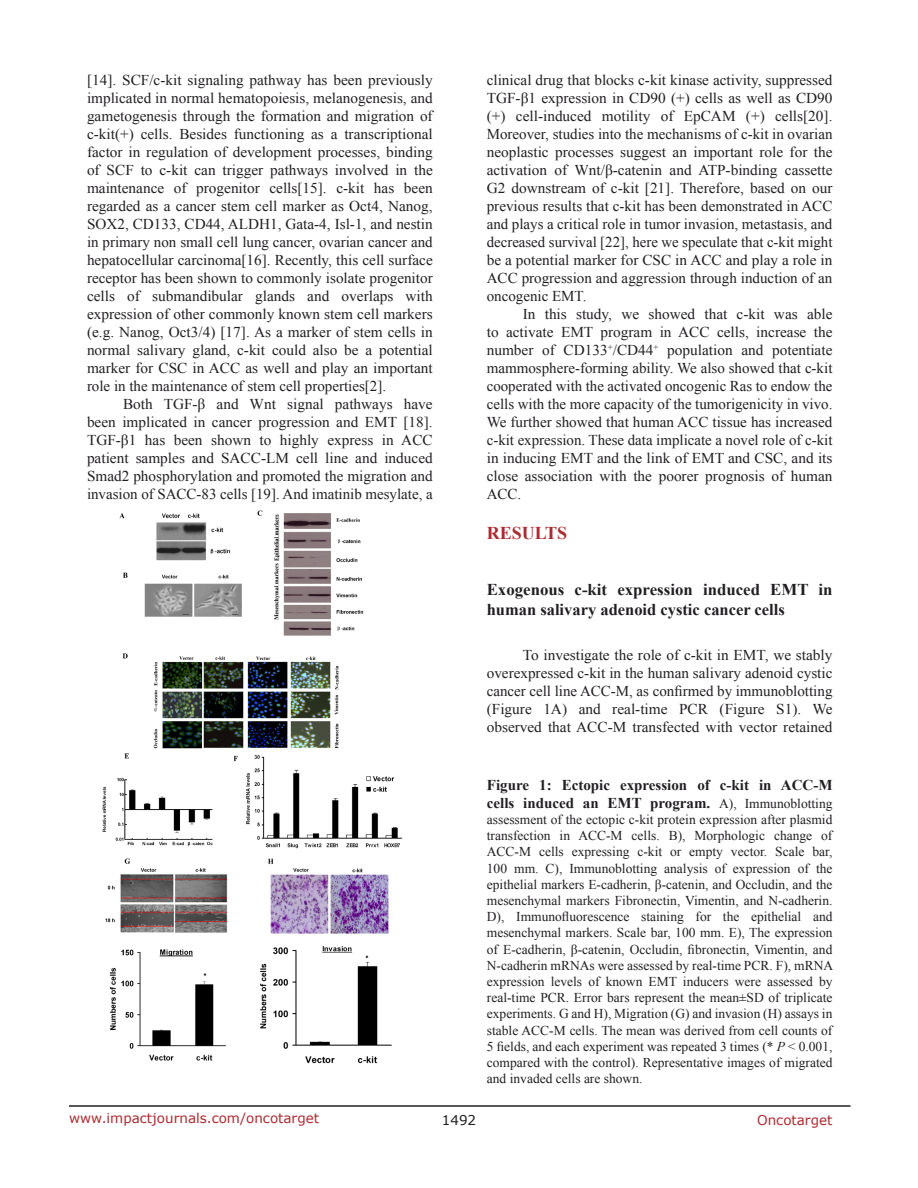
<style>
.page{position:relative;width:918px;height:1188px;background:#fff}
.page>*{position:absolute;margin:0;border:0;box-sizing:border-box;transform-origin:0 0}
.Heading{font:700 18px "Times New Roman";color:#ac2b31}
.SubHeading{font:700 16.5px/19.8px "Times New Roman";color:#221f22}
.BodyText{font:15px/18px "Times New Roman";color:#221f22;text-align:justify}
.FigureText{font:700 15px/18px "Times New Roman";color:#221f22}
.FigureText-2{font:13.5px/16.2px "Times New Roman";color:#221f22;text-align:justify}
.t1{font:13.5px "Verdana";color:#ac2b31}
.t2{font:13.5px "Verdana";color:#221f22}
.s1{font-weight:400;font-size:13.5px}
.s2{font-style:italic}
</style>
<div class="page">
<hr style="left:69px;top:1105px;width:781px;height:2px;background:#231f20">
<img style="left:102px;top:510px;width:300px;height:554px">
<p class="BodyText" style="left:87px;top:71px;width:347px">[14]. SCF/c-kit signaling pathway has been previously implicated in normal hematopoiesis, melanogenesis, and gametogenesis through the formation and migration of c-kit(+) cells. Besides functioning as a transcriptional factor in regulation of development processes, binding of SCF to c-kit can trigger pathways involved in the maintenance of progenitor cells[15]. c-kit has been regarded as a cancer stem cell marker as Oct4, Nanog, SOX2, CD133, CD44, ALDH1, Gata-4, Isl-1, and nestin in primary non small cell lung cancer, ovarian cancer and hepatocellular carcinoma[16]. Recently, this cell surface receptor has been shown to commonly isolate progenitor cells of submandibular glands and overlaps with expression of other commonly known stem cell markers (e.g. Nanog, Oct3/4) [17]. As a marker of stem cells in normal salivary gland, c-kit could also be a potential marker for CSC in ACC as well and play an important role in the maintenance of stem cell properties[2].</p>
<p class="BodyText" style="left:87px;top:395px;width:347px;text-indent:36px">Both TGF-β and Wnt signal pathways have been implicated in cancer progression and EMT [18].<br>TGF-β1 has been shown to highly express in ACC patient samples and SACC-LM cell line and induced Smad2 phosphorylation and promoted the migration and invasion of SACC-83 cells [19]. And imatinib mesylate, a</p>
<p class="BodyText" style="left:487px;top:71px;width:347px">clinical drug that blocks c-kit kinase activity, suppressed TGF-β1 expression in CD90 (+) cells as well as CD90 (+) cell-induced motility of EpCAM (+) cells[20].<br>Moreover, studies into the mechanisms of c-kit in ovarian neoplastic processes suggest an important role for the activation of Wnt/β-catenin and ATP-binding cassette G2 downstream of c-kit [21]. Therefore, based on our previous results that c-kit has been demonstrated in ACC and plays a critical role in tumor invasion, metastasis, and decreased survival [22], here we speculate that c-kit might be a potential marker for CSC in ACC and play a role in ACC progression and aggression through induction of an oncogenic EMT.</p>
<p class="BodyText" style="left:487px;top:305px;width:347px;text-indent:36px">In this study, we showed that c-kit was able to activate EMT program in ACC cells, increase the number of CD133<sup>+</sup>/CD44<sup>+</sup> population and potentiate mammosphere-forming ability. We also showed that c-kit cooperated with the activated oncogenic Ras to endow the cells with the more capacity of the tumorigenicity in vivo.<br>We further showed that human ACC tissue has increased c-kit expression. These data implicate a novel role of c-kit in inducing EMT and the link of EMT and CSC, and its close association with the poorer prognosis of human ACC.</p>
<p class="Heading" style="left:487px;top:521px;width:82px">RESULTS</p>
<p class="SubHeading" style="left:487px;top:579px;width:347px">Exogenous c-kit expression induced EMT in human salivary adenoid cystic cancer cells</p>
<p class="BodyText" style="left:487px;top:645px;width:347px;text-indent:36px">To investigate the role of c-kit in EMT, we stably overexpressed c-kit in the human salivary adenoid cystic cancer cell line ACC-M, as confirmed by immunoblotting (Figure 1A) and real-time PCR (Figure S1). We observed that ACC-M transfected with vector retained</p>
<p class="FigureText" style="left:487px;top:775px;width:347px">Figure 1: Ectopic expression of c-kit in ACC-M cells induced an EMT program. <span class="s1">A), Immunoblotting</span></p>
<p class="FigureText-2" style="left:487px;top:811px;width:348px">assessment of the ectopic c-kit protein expression after plasmid transfection in ACC-M cells. B), Morphologic change of ACC-M cells expressing c-kit or empty vector. Scale bar, 100 mm. C), Immunoblotting analysis of expression of the epithelial markers E-cadherin, β-catenin, and Occludin, and the mesenchymal markers Fibronectin, Vimentin, and N-cadherin.<br>D), Immunofluorescence staining for the epithelial and mesenchymal markers. Scale bar, 100 mm. E), The expression of E-cadherin, β-catenin, Occludin, fibronectin, Vimentin, and N-cadherin mRNAs were assessed by real-time PCR. F), mRNA expression levels of known EMT inducers were assessed by real-time PCR. Error bars represent the mean±SD of triplicate experiments. G and H), Migration (G) and invasion (H) assays in stable ACC-M cells. The mean was derived from cell counts of 5 fields, and each experiment was repeated 3 times (* <span class="s2">P</span> &lt; 0.001, compared with the control). Representative images of migrated and invaded cells are shown.</p>
<p class="t1" style="left:69px;top:1109px;width:252px">www.impactjournals.com/oncotarget</p>
<p class="t2" style="left:442px;top:1111px;width:36px">1492</p>
<p class="t1" style="left:757px;top:1111px;width:77px">Oncotarget</p>
</div>
